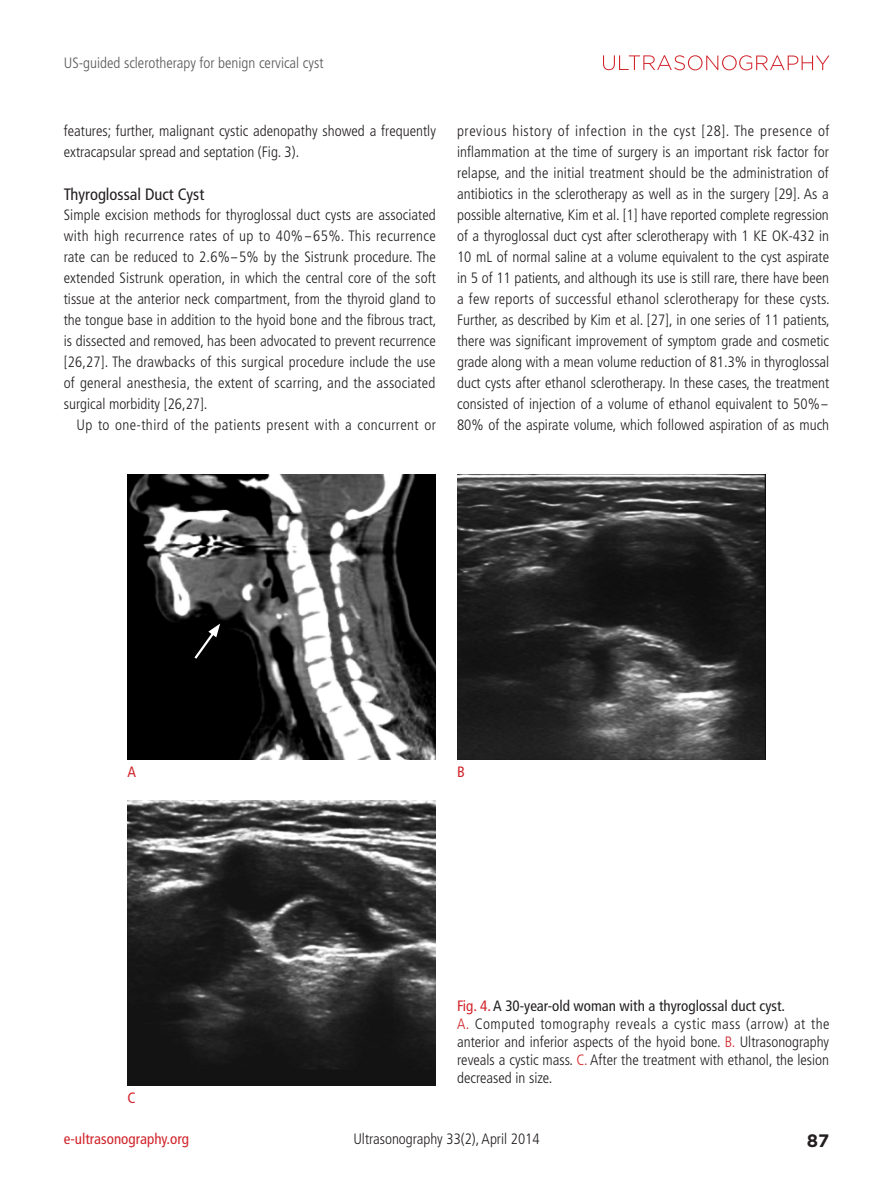
<style>
.page{position:relative;width:893px;height:1191px;background:#fff}
.page>*{position:absolute;margin:0;border:0;box-sizing:border-box;transform-origin:0 0}
.t1{font:700 18px "Gotham";color:#231f20}
.소제{font:condensed 16.5px "Frutiger LT Std";color:#231f20}
.본문{font:300 condensed 15px/21px "Frutiger LT Std";color:#231f20;text-align:justify}
.fig-제목{font:300 condensed 15px/18px "Frutiger LT Std";color:#231f20;text-align:justify}
.본문-2{font:300 condensed 15px "Frutiger LT Std";letter-spacing:.025em;color:#231f20}
.fig-제목-2{font:condensed 15px "Frutiger LT Std";color:#231f20}
.t2{font:300 condensed 15px "Frutiger LT Std";color:#57585a}
.t3{font:condensed 15px "Frutiger LT Std";color:#d1232a}
.s1{color:#d1232a}
</style>
<div class="page">
<svg style="left:603px;top:55px;width:226px;height:15px"></svg>
<img style="left:128px;top:474px;width:308px;height:285px">
<img style="left:457px;top:474px;width:308px;height:285px">
<img style="left:128px;top:800px;width:308px;height:285px">
<svg style="left:192px;top:623px;width:28px;height:38px"></svg>
<p class="t2" style="left:64px;top:54px;width:261px">US-guided sclerotherapy for benign cervical cyst</p>
<p class="본문" style="left:64px;top:120px;width:374px">features; further, malignant cystic adenopathy showed a frequently extracapsular spread and septation (Fig. 3).</p>
<p class="소제" style="left:64px;top:185px;width:142px">Thyroglossal Duct Cyst</p>
<p class="본문" style="left:64px;top:204px;width:374px">Simple excision methods for thyroglossal duct cysts are associated with high recurrence rates of up to 40%-65%. This recurrence rate can be reduced to 2.6%-5% by the Sistrunk procedure. The extended Sistrunk operation, in which the central core of the soft tissue at the anterior neck compartment, from the thyroid gland to the tongue base in addition to the hyoid bone and the fibrous tract, is dissected and removed, has been advocated to prevent recurrence [26,27]. The drawbacks of this surgical procedure include the use of general anesthesia, the extent of scarring, and the associated surgical morbidity [26,27].</p>
<p class="본문-2" style="left:77px;top:416px;width:361px">Up to one-third of the patients present with a concurrent or</p>
<p class="본문" style="left:457px;top:120px;width:374px">previous history of infection in the cyst [28]. The presence of inflammation at the time of surgery is an important risk factor for relapse, and the initial treatment should be the administration of antibiotics in the sclerotherapy as well as in the surgery [29]. As a possible alternative, Kim et al. [1] have reported complete regression of a thyroglossal duct cyst after sclerotherapy with 1 KE OK-432 in 10 mL of normal saline at a volume equivalent to the cyst aspirate in 5 of 11 patients, and although its use is still rare, there have been a few reports of successful ethanol sclerotherapy for these cysts.<br>Further, as described by Kim et al. [27], in one series of 11 patients, there was significant improvement of symptom grade and cosmetic grade along with a mean volume reduction of 81.3% in thyroglossal duct cysts after ethanol sclerotherapy. In these cases, the treatment consisted of injection of a volume of ethanol equivalent to 50%- 80% of the aspirate volume, which followed aspiration of as much</p>
<p class="t3" style="left:128px;top:763px;width:10px">A</p>
<p class="t3" style="left:457px;top:763px;width:9px">B</p>
<p class="t3" style="left:128px;top:1089px;width:10px">C</p>
<p class="fig-제목-2" style="left:457px;top:997px;width:329px"><span class="s1">Fig. 4.</span> A 30-year-old woman with a thyroglossal duct cyst.</p>
<p class="fig-제목" style="left:457px;top:1015px;width:374px"><span class="s1">A.</span> Computed tomography reveals a cystic mass (arrow) at the anterior and inferior aspects of the hyoid bone. <span class="s1">B.</span> Ultrasonography reveals a cystic mass. <span class="s1">C.</span> After the treatment with ethanol, the lesion decreased in size.</p>
<p class="t3" style="left:64px;top:1130px;width:127px">e-ultrasonography.org</p>
<p class="본문" style="left:353px;top:1128px;width:188px">Ultrasonography 33(2), April 2014</p>
<p class="t1" style="left:807px;top:1130px;width:24px">87</p>
</div>
